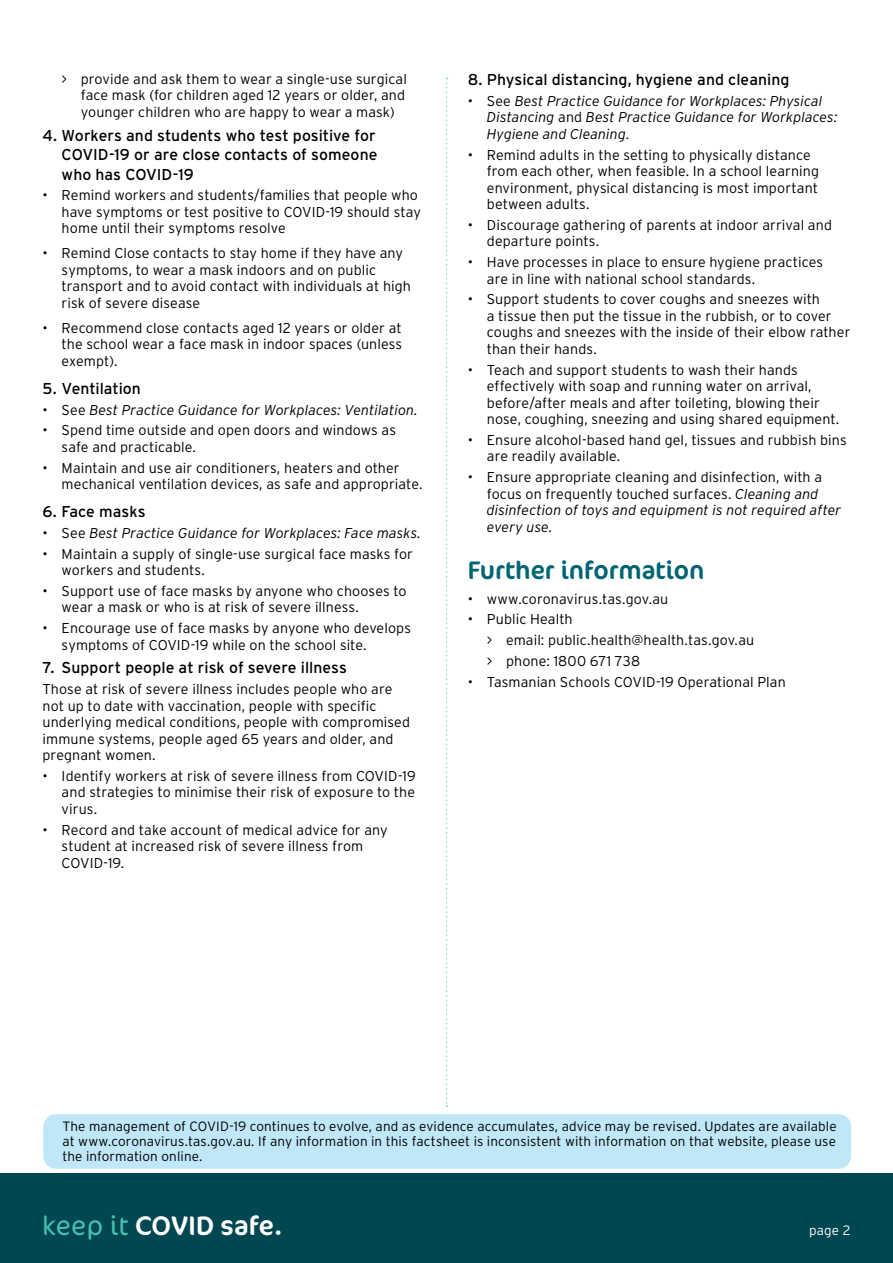
<style>
.page{position:relative;width:893px;height:1263px;background:#fff}
.page>*{position:absolute;margin:0;border:0;box-sizing:border-box;transform-origin:0 0}
.t1{font:27px "Cocon Pro";letter-spacing:.01em;color:#fff}
.t2{font:25.5px "Cocon Pro";letter-spacing:-.005em;color:#006472}
.t3{font:15.75px/19.5px "Interstate";color:#000;text-align:justify}
.t4{font:300 14.25px/16.5px "Interstate";letter-spacing:.005em;color:#000}
.t5{font:italic 300 14.25px/16.5px "Interstate";letter-spacing:.005em;color:#000}
.t6{font:300 13.5px/15px "Interstate";letter-spacing:.01em;color:#000;text-align:justify}
.t7{font:300 13.5px "Interstate";color:#fff}
.s1{font-style:normal}
.s2{font-style:italic}
.s3{font-weight:300;color:#47bfaf}
</style>
<div class="page">
<svg style="left:446px;top:78px;width:1px;height:1029px"></svg>
<div style="left:0;top:1174px;width:893px;height:89px;background:#004751"></div>
<div style="left:43px;top:1114px;width:808px;height:55px;background:#bfe7f7;border-radius:13px"></div>
<p class="t4" style="left:81px;top:70px;width:328px;text-indent:-19px">&gt; provide and ask them to wear a single-use surgical face mask (for children aged 12 years or older, and younger children who are happy to wear a mask)</p>
<p class="t3" style="left:62px;top:125px;width:317px;text-indent:-19px">4. Workers and students who test positive for COVID-19 or are close contacts of someone who has COVID-19</p>
<p class="t4" style="left:62px;top:187px;width:361px;text-indent:-19px">• Remind workers and students/families that people who have symptoms or test positive to COVID-19 should stay home until their symptoms resolve</p>
<p class="t4" style="left:62px;top:245px;width:351px;text-indent:-19px">• Remind Close contacts to stay home if they have any symptoms, to wear a mask indoors and on public transport and to avoid contact with individuals at high risk of severe disease</p>
<p class="t4" style="left:62px;top:319px;width:342px;text-align:justify;text-indent:-19px">• Recommend close contacts aged 12 years or older at the school wear a face mask in indoor spaces (unless exempt).</p>
<p class="t3" style="left:43px;top:378px;width:100px">5. Ventilation</p>
<p class="t5" style="left:43px;top:401px;width:377px"><span class="s1">• See</span> Best Practice Guidance for Workplaces: Ventilation.</p>
<p class="t4" style="left:62px;top:422px;width:336px;text-indent:-19px">• Spend time outside and open doors and windows as safe and practicable.</p>
<p class="t4" style="left:62px;top:459px;width:362px;text-indent:-19px">• Maintain and use air conditioners, heaters and other mechanical ventilation devices, as safe and appropriate.</p>
<p class="t3" style="left:43px;top:502px;width:105px">6. Face masks</p>
<p class="t5" style="left:43px;top:524px;width:380px"><span class="s1">• See</span> Best Practice Guidance for Workplaces: Face masks.</p>
<p class="t4" style="left:62px;top:545px;width:353px;text-indent:-19px">• Maintain a supply of single-use surgical face masks for workers and students.</p>
<p class="t4" style="left:62px;top:582px;width:346px;text-indent:-19px">• Support use of face masks by anyone who chooses to wear a mask or who is at risk of severe illness.</p>
<p class="t4" style="left:62px;top:620px;width:351px;text-indent:-19px">• Encourage use of face masks by anyone who develops symptoms of COVID-19 while on the school site.</p>
<p class="t3" style="left:43px;top:658px;width:306px">7. Support people at risk of severe illness</p>
<p class="t4" style="left:43px;top:681px;width:369px">Those at risk of severe illness includes people who are not up to date with vaccination, people with specific underlying medical conditions, people with compromised immune systems, people aged 65 years and older, and pregnant women.</p>
<p class="t4" style="left:62px;top:767px;width:356px;text-align:justify;text-indent:-19px">• Identify workers at risk of severe illness from COVID-19 and strategies to minimise their risk of exposure to the virus.</p>
<p class="t4" style="left:62px;top:821px;width:327px;text-indent:-19px">• Record and take account of medical advice for any student at increased risk of severe illness from<br>COVID-19.</p>
<p class="t3" style="left:468px;top:70px;width:323px">8. Physical distancing, hygiene and cleaning</p>
<p class="t5" style="left:487px;top:92px;width:352px;text-indent:-19px"><span class="s1">• See</span> Best Practice Guidance for Workplaces: Physical<br>Distancing <span class="s1">and</span> Best Practice Guidance for Workplaces:<br>Hygiene and Cleaning.</p>
<p class="t4" style="left:487px;top:146px;width:334px;text-indent:-19px">• Remind adults in the setting to physically distance from each other, when feasible. In a school learning environment, physical distancing is most important between adults.</p>
<p class="t4" style="left:487px;top:216px;width:347px;text-indent:-19px">• Discourage gathering of parents at indoor arrival and departure points.</p>
<p class="t4" style="left:487px;top:254px;width:338px;text-indent:-19px">• Have processes in place to ensure hygiene practices are in line with national school standards.</p>
<p class="t4" style="left:487px;top:291px;width:365px;text-indent:-19px">• Support students to cover coughs and sneezes with<br>a tissue then put the tissue in the rubbish, or to cover coughs and sneezes with the inside of their elbow rather than their hands.</p>
<p class="t4" style="left:487px;top:361px;width:354px;text-indent:-19px">• Teach and support students to wash their hands effectively with soap and running water on arrival, before/after meals and after toileting, blowing their nose, coughing, sneezing and using shared equipment.</p>
<p class="t4" style="left:487px;top:431px;width:361px;text-indent:-19px">• Ensure alcohol-based hand gel, tissues and rubbish bins are readily available.</p>
<p class="t4" style="left:487px;top:469px;width:356px;text-indent:-19px">• Ensure appropriate cleaning and disinfection, with a focus on frequently touched surfaces. <span class="s2">Cleaning and disinfection of toys and equipment is not required after every use.</span></p>
<h2 class="t2" style="left:468px;top:553px;width:238px">Further information</h2>
<p class="t4" style="left:468px;top:590px;width:202px">• www.coronavirus.tas.gov.au</p>
<p class="t4" style="left:487px;top:609px;width:269px;line-height:20.7px;text-indent:-19px">• Public Health<br>&gt; email: public.health@health.tas.gov.au &gt; phone: 1800 671 738</p>
<p class="t4" style="left:468px;top:673px;width:319px">• Tasmanian Schools COVID-19 Operational Plan</p>
<p class="t6" style="left:62px;top:1119px;width:776px">The management of COVID-19 continues to evolve, and as evidence accumulates, advice may be revised. Updates are available at www.coronavirus.tas.gov.au. If any information in this factsheet is inconsistent with information on that website, please use the information online.</p>
<h1 class="t1" style="left:43px;top:1208px;width:241px"><span class="s3">keep it</span> COVID safe.</h1>
<p class="t7" style="left:809px;top:1223px;width:43px">page 2</p>
</div>
